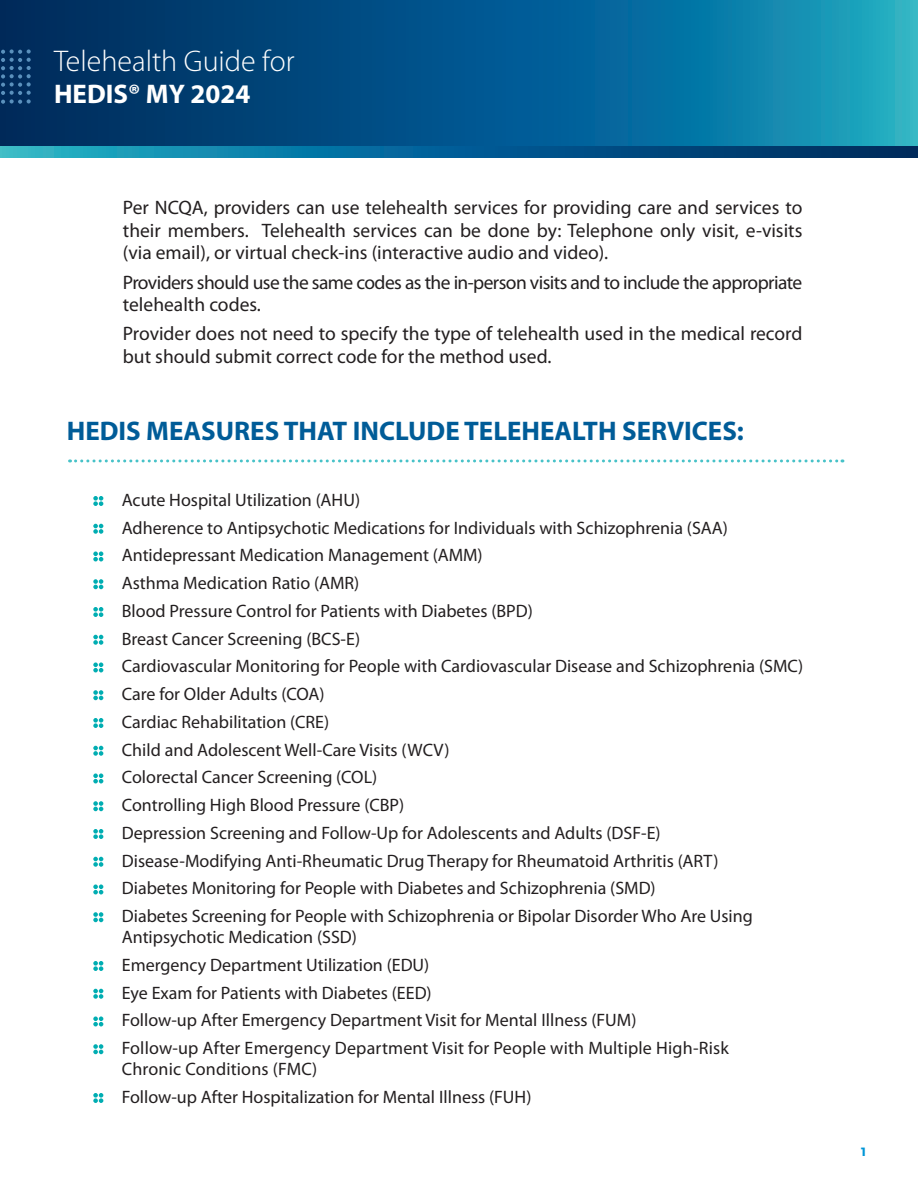
<style>
.page{position:relative;width:918px;height:1188px;background:#fff}
.page>*{position:absolute;margin:0;border:0;box-sizing:border-box;transform-origin:0 0}
.t1{font:300 30px "Myriad Pro";color:#fff}
.t2{font:700 27px "Myriad Pro";color:#005c98}
.t3{font:700 27px "Myriad Pro";color:#fff}
.t4{font:19.5px/22.5px "Myriad Pro";color:#231f20;text-align:justify}
.t5{font:19.5px/22.5px "Myriad Pro";letter-spacing:-.03em;color:#231f20}
.t6{font:18px/27.8px "Myriad Pro";color:#231f20}
.t7{font:700 12px "Montserrat";color:#0196d7}
</style>
<div class="page">
<svg style="left:0;top:0;width:918px;height:146px;background:#065d8e"></svg>
<svg style="left:0;top:146px;width:918px;height:12px;background:#096693"></svg>
<svg style="left:1px;top:49px;width:30px;height:55px;background:#134070"></svg>
<svg style="left:93px;top:496px;width:10px;height:10px"></svg>
<svg style="left:93px;top:524px;width:10px;height:10px"></svg>
<svg style="left:93px;top:551px;width:10px;height:10px"></svg>
<svg style="left:93px;top:579px;width:10px;height:10px"></svg>
<svg style="left:93px;top:607px;width:10px;height:10px"></svg>
<svg style="left:93px;top:635px;width:10px;height:10px"></svg>
<svg style="left:93px;top:662px;width:10px;height:10px"></svg>
<svg style="left:93px;top:690px;width:10px;height:10px"></svg>
<svg style="left:93px;top:718px;width:10px;height:10px"></svg>
<svg style="left:93px;top:746px;width:10px;height:10px"></svg>
<svg style="left:93px;top:773px;width:10px;height:10px"></svg>
<svg style="left:93px;top:801px;width:10px;height:10px"></svg>
<svg style="left:93px;top:829px;width:10px;height:10px"></svg>
<svg style="left:93px;top:857px;width:10px;height:10px"></svg>
<svg style="left:93px;top:884px;width:10px;height:10px"></svg>
<svg style="left:93px;top:912px;width:10px;height:10px"></svg>
<svg style="left:93px;top:961px;width:10px;height:10px"></svg>
<svg style="left:93px;top:989px;width:10px;height:10px"></svg>
<svg style="left:93px;top:1016px;width:10px;height:10px"></svg>
<svg style="left:93px;top:1044px;width:10px;height:10px"></svg>
<svg style="left:93px;top:1093px;width:10px;height:10px"></svg>
<svg style="left:70px;top:459px;width:773px;height:3px"></svg>
<h1 class="t1" style="left:54px;top:44px;width:242px">Telehealth Guide for</h1>
<h2 class="t3" style="left:54px;top:77px;width:198px">HEDIS® MY 2024</h2>
<p class="t4" style="left:123px;top:196px;width:681px">Per NCQA, providers can use telehealth services for providing care and services to their members. Telehealth services can be done by: Telephone only visit, e-visits (via email), or virtual check-ins (interactive audio and video).</p>
<p class="t5" style="left:123px;top:271px;width:681px">Providers should use the same codes as the in-person visits and to include the appropriate telehealth codes.</p>
<p class="t4" style="left:123px;top:322px;width:681px">Provider does not need to specify the type of telehealth used in the medical record but should submit correct code for the method used.</p>
<h2 class="t2" style="left:67px;top:413px;width:679px">HEDIS MEASURES THAT INCLUDE TELEHEALTH SERVICES:</h2>
<p class="t6" style="left:122px;top:486px;width:683px">Acute Hospital Utilization (AHU)<br>Adherence to Antipsychotic Medications for Individuals with Schizophrenia (SAA)<br>Antidepressant Medication Management (AMM)<br>Asthma Medication Ratio (AMR)<br>Blood Pressure Control for Patients with Diabetes (BPD)<br>Breast Cancer Screening (BCS-E)<br>Cardiovascular Monitoring for People with Cardiovascular Disease and Schizophrenia (SMC)<br>Care for Older Adults (COA)<br>Cardiac Rehabilitation (CRE)<br>Child and Adolescent Well-Care Visits (WCV)<br>Colorectal Cancer Screening (COL)<br>Controlling High Blood Pressure (CBP)<br>Depression Screening and Follow-Up for Adolescents and Adults (DSF-E)<br>Disease-Modifying Anti-Rheumatic Drug Therapy for Rheumatoid Arthritis (ART)<br>Diabetes Monitoring for People with Diabetes and Schizophrenia (SMD)<br>Diabetes Screening for People with Schizophrenia or Bipolar Disorder Who Are Using</p>
<p class="t6" style="left:122px;top:923px;width:609px">Antipsychotic Medication (SSD)<br>Emergency Department Utilization (EDU)<br>Eye Exam for Patients with Diabetes (EED)<br>Follow-up After Emergency Department Visit for Mental Illness (FUM)<br>Follow-up After Emergency Department Visit for People with Multiple High-Risk</p>
<p class="t6" style="left:122px;top:1055px;width:411px">Chronic Conditions (FMC)<br>Follow-up After Hospitalization for Mental Illness (FUH)</p>
<p class="t7" style="left:861px;top:1144px;width:6px">1</p>
</div>
